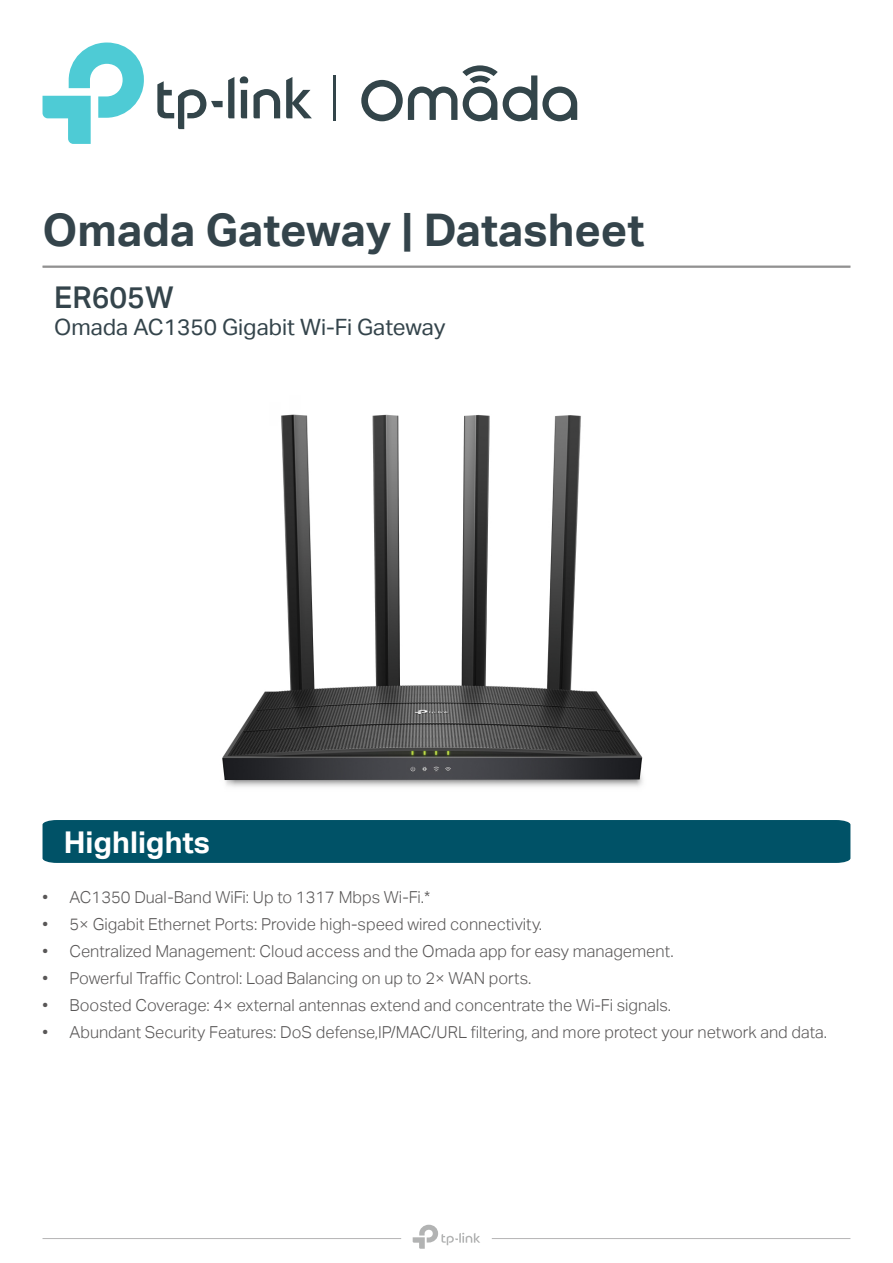
<style>
.page{position:relative;width:893px;height:1263px;background:#fff}
.page>*{position:absolute;margin:0;border:0;box-sizing:border-box;transform-origin:0 0}
.t1{font:45px "TP Link Aktiv Bold";color:#34444b}
.t2{font:30px "TP Link Aktiv Bold";color:#fff}
.t3{font:30px "TP Link Aktiv Medium";color:#34444b}
.t4{font:22.5px "TP Link Aktiv Regular";color:#34444b}
.t5{font:16.5px "TP Link Aktiv Light";color:#595757}
</style>
<div class="page">
<hr style="left:43px;top:1238px;width:358px;height:1px;background:#b5b4b5">
<hr style="left:492px;top:1238px;width:358px;height:1px;background:#b5b4b5">
<svg style="left:413px;top:1225px;width:67px;height:24px"></svg>
<img style="left:222px;top:414px;width:421px;height:373px">
<svg style="left:361px;top:65px;width:216px;height:56px"></svg>
<svg style="left:157px;top:76px;width:155px;height:53px"></svg>
<svg style="left:43px;top:43px;width:101px;height:101px"></svg>
<hr style="left:334px;top:75px;width:2px;height:45px;background:#33454a">
<div style="left:43px;top:820px;width:807px;height:43px;background:#005267"></div>
<hr style="left:43px;top:266px;width:807px;height:1px;background:#727171">
<hr style="left:43px;top:267px;width:807px;height:1px;background:#727171">
<h1 class="t1" style="left:43px;top:204px;width:603px">Omada Gateway | Datasheet</h1>
<h2 class="t3" style="left:54px;top:280px;width:121px">ER605W</h2>
<h3 class="t4" style="left:54px;top:314px;width:393px">Omada AC1350 Gigabit Wi-Fi Gateway</h3>
<h2 class="t2" style="left:64px;top:825px;width:148px">Highlights</h2>
<p class="t5" style="left:43px;top:887px;width:389px">• AC1350 Dual-Band WiFi: Up to 1317 Mbps Wi-Fi.*</p>
<p class="t5" style="left:43px;top:915px;width:501px">• 5× Gigabit Ethernet Ports: Provide high-speed wired connectivity.</p>
<p class="t5" style="left:43px;top:942px;width:633px">• Centralized Management: Cloud access and the Omada app for easy management.</p>
<p class="t5" style="left:43px;top:969px;width:490px">• Powerful Traffic Control: Load Balancing on up to 2× WAN ports.</p>
<p class="t5" style="left:43px;top:996px;width:630px">• Boosted Coverage: 4× external antennas extend and concentrate the Wi-Fi signals.</p>
<p class="t5" style="left:43px;top:1023px;width:786px">• Abundant Security Features: DoS defense,IP/MAC/URL filtering, and more protect your network and data.</p>
</div>
